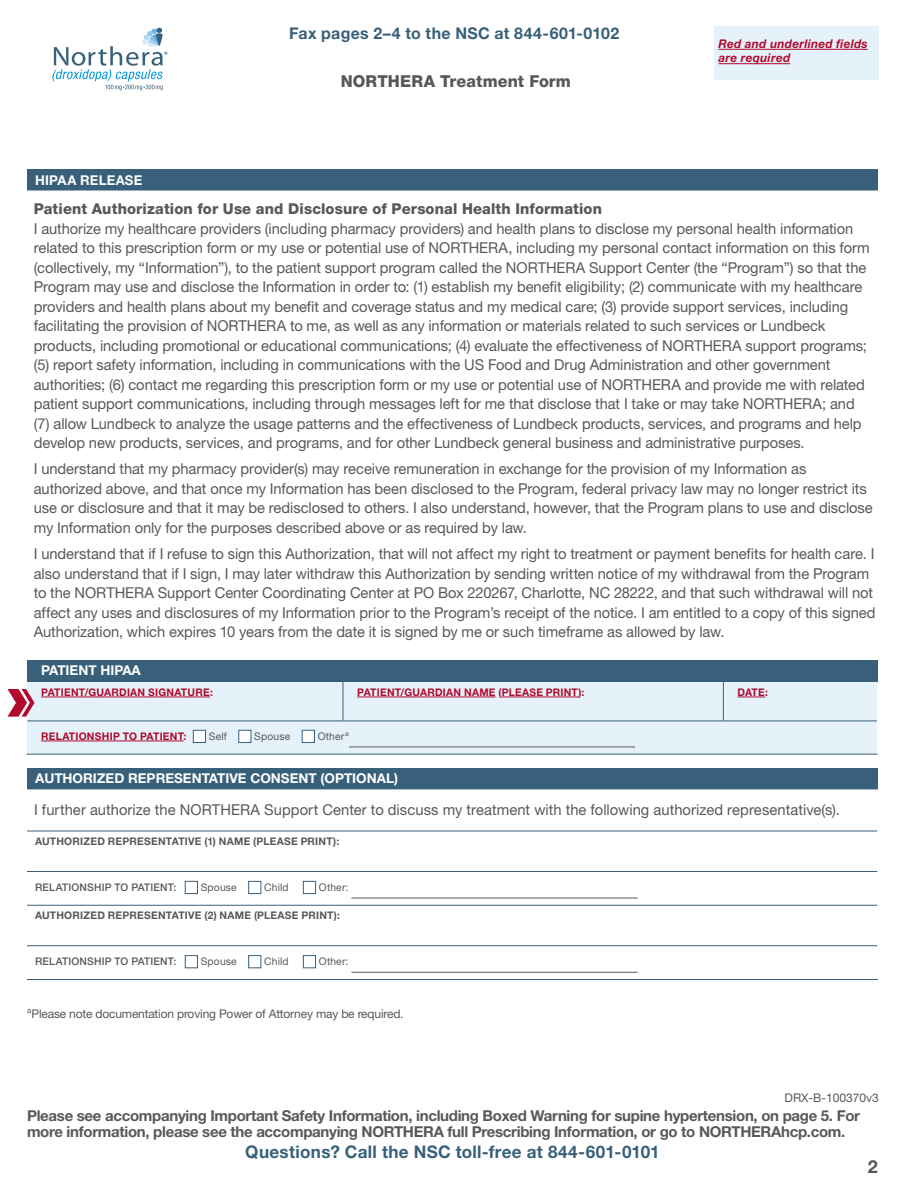
<style>
.page{position:relative;width:905px;height:1188px;background:#fff}
.page>*{position:absolute;margin:0;border:0;box-sizing:border-box;transform-origin:0 0}
.t1{font:700 18px "Helvetica Neue LT Std";color:#57585a}
.t2{font:700 17.4px "Helvetica Neue LT Std";letter-spacing:.02em;color:#38607a}
.t3{font:800 16.5px "Helvetica Neue LT Std";letter-spacing:.005em;color:#57585a}
.t4{font:700 16.2px "Helvetica Neue LT Std";letter-spacing:.02em;color:#38607a}
.t5{font:15px/19.5px "Helvetica Neue LT Std";letter-spacing:-.005em;color:#57585a}
.t6{font:700 15px/16.5px "Helvetica Neue LT Std";letter-spacing:-.02em;color:#57585a}
.t7{font:800 15px "Helvetica Neue LT Std";letter-spacing:.01em;color:#57585a}
.t8{font:700 13.5px "Helvetica Neue LT Std";color:#fff}
.t9{font:12px "Helvetica Neue LT Std";letter-spacing:-.015em;color:#57585a}
.t10{font:italic 700 12px/14.4px "Helvetica Neue LT Std";letter-spacing:.025em;color:#b0092c}
.t11{font:12px "Helvetica Neue";color:#57585a}
.t12{font:700 10.5px "Helvetica Neue LT Std";letter-spacing:.025em;color:#57585a}
.t13{font:700 10.5px "Helvetica Neue LT Std";letter-spacing:.025em;color:#b0092c}
.t14{font:10.5px "Helvetica Neue LT Std";letter-spacing:.02em;color:#57585a}
.t15{font:500 10.5px "Helvetica Neue LT Std";letter-spacing:.02em;color:#57585a}
</style>
<div class="page">
<div style="left:714px;top:26px;width:164px;height:53px;background:#e6f2fa"></div>
<hr style="left:718px;top:49px;width:149px;height:1px;background:#b0092c">
<hr style="left:718px;top:63px;width:72px;height:1px;background:#b0092c">
<svg style="left:52px;top:28px;width:115px;height:62px"></svg>
<div style="left:27px;top:660px;width:850px;height:22px;background:#38607a"></div>
<div style="left:27px;top:682px;width:850px;height:72px;background:#e6f2fa"></div>
<hr style="left:342px;top:682px;width:1px;height:39px;background:#38607a">
<hr style="left:723px;top:682px;width:1px;height:39px;background:#38607a">
<hr style="left:27px;top:721px;width:316px;height:1px;background:#38607a">
<hr style="left:343px;top:721px;width:380px;height:1px;background:#38607a">
<hr style="left:723px;top:721px;width:153px;height:1px;background:#38607a">
<hr style="left:27px;top:754px;width:316px;height:1px;background:#38607a">
<hr style="left:343px;top:754px;width:380px;height:1px;background:#38607a">
<hr style="left:723px;top:754px;width:154px;height:1px;background:#38607a">
<hr style="left:41px;top:697px;width:169px;height:1px;background:#b0092c">
<hr style="left:357px;top:697px;width:138px;height:1px;background:#b0092c">
<hr style="left:501px;top:697px;width:77px;height:1px;background:#b0092c">
<svg style="left:737px;top:697px;width:28px;height:1px"></svg>
<hr style="left:41px;top:741px;width:142px;height:1px;background:#b0092c">
<hr style="left:349px;top:747px;width:286px;height:1px;background:#57585a">
<div style="left:193px;top:730px;width:13px;height:13px;background:#fff;border:1px solid #38607a"></div>
<div style="left:238px;top:730px;width:13px;height:13px;background:#fff;border:1px solid #38607a"></div>
<div style="left:302px;top:730px;width:13px;height:13px;background:#fff;border:1px solid #38607a"></div>
<div style="left:27px;top:170px;width:851px;height:20px;background:#38607a"></div>
<hr style="left:27px;top:190px;width:851px;height:1px;background:#38607a">
<div style="left:27px;top:768px;width:850px;height:21px;background:#38607a"></div>
<svg style="left:27px;top:789px;width:850px;height:184px"></svg>
<hr style="left:27px;top:831px;width:850px;height:1px;background:#38607a">
<hr style="left:27px;top:871px;width:850px;height:1px;background:#38607a">
<hr style="left:27px;top:905px;width:850px;height:1px;background:#38607a">
<hr style="left:27px;top:945px;width:850px;height:1px;background:#38607a">
<hr style="left:27px;top:979px;width:851px;height:1px;background:#38607a">
<hr style="left:351px;top:898px;width:286px;height:1px;background:#57585a">
<div style="left:185px;top:881px;width:13px;height:13px;background:#fff;border:1px solid #38607a"></div>
<div style="left:248px;top:881px;width:13px;height:13px;background:#fff;border:1px solid #38607a"></div>
<div style="left:303px;top:881px;width:13px;height:13px;background:#fff;border:1px solid #38607a"></div>
<hr style="left:351px;top:972px;width:286px;height:1px;background:#57585a">
<div style="left:185px;top:955px;width:13px;height:13px;background:#fff;border:1px solid #38607a"></div>
<div style="left:248px;top:955px;width:13px;height:13px;background:#fff;border:1px solid #38607a"></div>
<div style="left:303px;top:955px;width:13px;height:13px;background:#fff;border:1px solid #38607a"></div>
<svg style="left:8px;top:689px;width:26px;height:28px"></svg>
<p class="t4" style="left:289px;top:23px;width:331px">Fax pages 2–4 to the NSC at 844-601-0102</p>
<p class="t3" style="left:341px;top:71px;width:232px">NORTHERA Treatment Form</p>
<p class="t10" style="left:718px;top:36px;width:151px">Red and underlined fields are required</p>
<p class="t8" style="left:35px;top:172px;width:109px">HIPAA RELEASE</p>
<p class="t7" style="left:34px;top:200px;width:569px">Patient Authorization for Use and Disclosure of Personal Health Information</p>
<p class="t5" style="left:34px;top:218px;width:837px">I authorize my healthcare providers (including pharmacy providers) and health plans to disclose my personal health information related to this prescription form or my use or potential use of NORTHERA, including my personal contact information on this form (collectively, my “Information”), to the patient support program called the NORTHERA Support Center (the “Program”) so that the Program may use and disclose the Information in order to: (1) establish my benefit eligibility; (2) communicate with my healthcare providers and health plans about my benefit and coverage status and my medical care; (3) provide support services, including facilitating the provision of NORTHERA to me, as well as any information or materials related to such services or Lundbeck products, including promotional or educational communications; (4) evaluate the effectiveness of NORTHERA support programs; (5) report safety information, including in communications with the US Food and Drug Administration and other government authorities; (6) contact me regarding this prescription form or my use or potential use of NORTHERA and provide me with related patient support communications, including through messages left for me that disclose that I take or may take NORTHERA; and (7) allow Lundbeck to analyze the usage patterns and the effectiveness of Lundbeck products, services, and programs and help develop new products, services, and programs, and for other Lundbeck general business and administrative purposes.</p>
<p class="t5" style="left:34px;top:459px;width:840px">I understand that my pharmacy provider(s) may receive remuneration in exchange for the provision of my Information as authorized above, and that once my Information has been disclosed to the Program, federal privacy law may no longer restrict its use or disclosure and that it may be redisclosed to others. I also understand, however, that the Program plans to use and disclose my Information only for the purposes described above or as required by law.</p>
<p class="t5" style="left:34px;top:544px;width:843px">I understand that if I refuse to sign this Authorization, that will not affect my right to treatment or payment benefits for health care. I also understand that if I sign, I may later withdraw this Authorization by sending written notice of my withdrawal from the Program to the NORTHERA Support Center Coordinating Center at PO Box 220267, Charlotte, NC 28222, and that such withdrawal will not affect any uses and disclosures of my Information prior to the Program’s receipt of the notice. I am entitled to a copy of this signed Authorization, which expires 10 years from the date it is signed by me or such timeframe as allowed by law.</p>
<p class="t8" style="left:41px;top:661px;width:101px">PATIENT HIPAA</p>
<p class="t13" style="left:41px;top:686px;width:173px">PATIENT/GUARDIAN SIGNATURE:</p>
<p class="t13" style="left:357px;top:686px;width:229px">PATIENT/GUARDIAN NAME (PLEASE PRINT):</p>
<p class="t13" style="left:737px;top:686px;width:32px">DATE:</p>
<p class="t13" style="left:41px;top:730px;width:147px">RELATIONSHIP TO PATIENT:</p>
<p class="t14" style="left:209px;top:730px;width:20px">Self</p>
<p class="t14" style="left:254px;top:730px;width:38px">Spouse</p>
<p class="t14" style="left:318px;top:730px;width:33px">Other <sup>a</sup></p>
<p class="t8" style="left:35px;top:770px;width:364px">AUTHORIZED REPRESENTATIVE CONSENT (OPTIONAL)</p>
<p class="t5" style="left:34px;top:800px;width:807px">I further authorize the NORTHERA Support Center to discuss my treatment with the following authorized representative(s).</p>
<p class="t12" style="left:35px;top:835px;width:305px">AUTHORIZED REPRESENTATIVE (1) NAME (PLEASE PRINT):</p>
<p class="t15" style="left:35px;top:881px;width:143px">RELATIONSHIP TO PATIENT:</p>
<p class="t14" style="left:201px;top:881px;width:38px">Spouse</p>
<p class="t14" style="left:264px;top:881px;width:26px">Child</p>
<p class="t14" style="left:319px;top:881px;width:31px">Other:</p>
<p class="t12" style="left:35px;top:909px;width:306px">AUTHORIZED REPRESENTATIVE (2) NAME (PLEASE PRINT):</p>
<p class="t15" style="left:35px;top:955px;width:143px">RELATIONSHIP TO PATIENT:</p>
<p class="t14" style="left:201px;top:955px;width:38px">Spouse</p>
<p class="t14" style="left:264px;top:955px;width:26px">Child</p>
<p class="t14" style="left:319px;top:955px;width:31px">Other:</p>
<p class="t9" style="left:27px;top:1006px;width:378px"><sup>a</sup>Please note documentation proving Power of Attorney may be required.</p>
<p class="t11" style="left:784px;top:1090px;width:96px">DRX-B-100370v3</p>
<p class="t6" style="left:27px;top:1107px;width:834px">Please see accompanying Important Safety Information, including Boxed Warning for supine hypertension, on page 5. For more information, please see the accompanying NORTHERA full Prescribing Information, or go to NORTHERAhcp.com.</p>
<p class="t2" style="left:245px;top:1141px;width:416px">Questions? Call the NSC toll-free at 844-601-0101</p>
<p class="t1" style="left:867px;top:1155px;width:12px">2</p>
</div>
